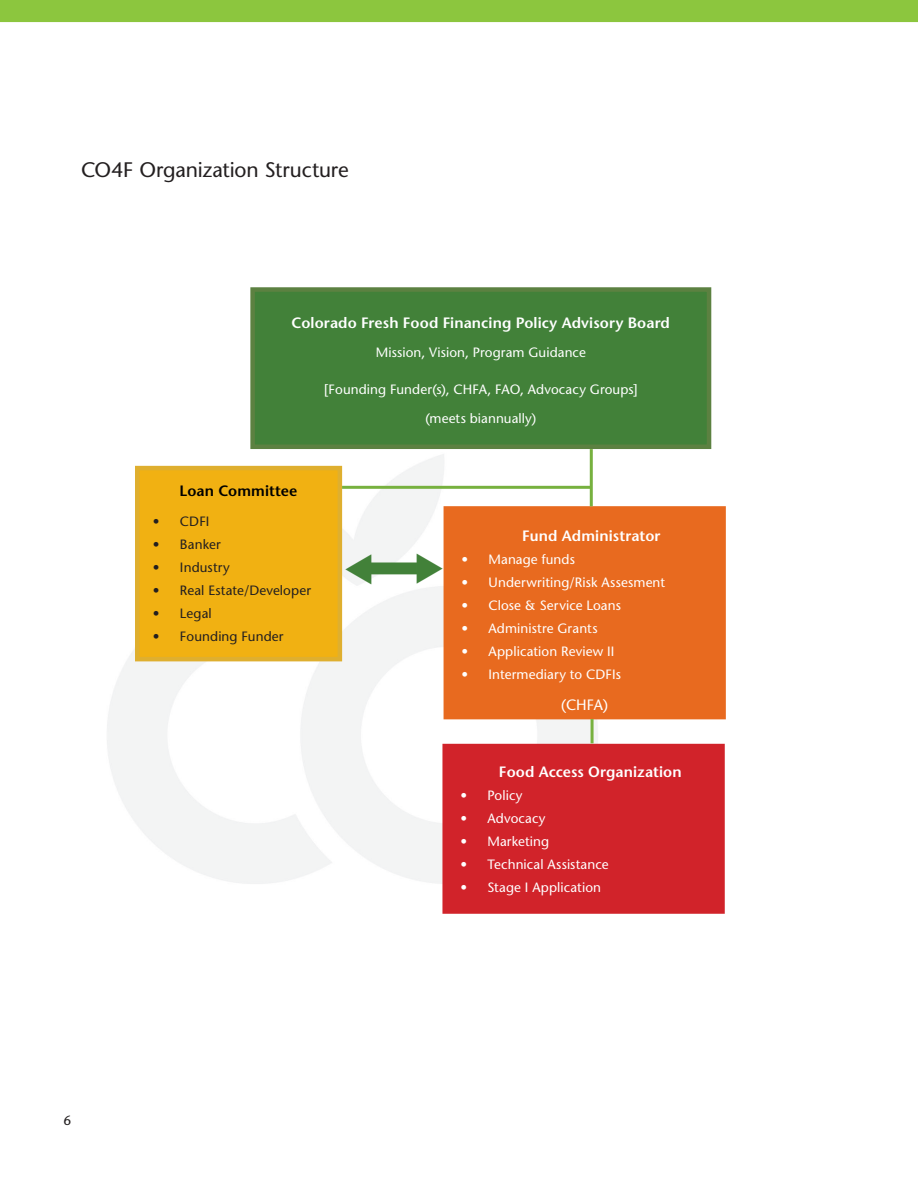
<style>
.page{position:relative;width:918px;height:1188px;background:#fff}
.page>*{position:absolute;margin:0;border:0;box-sizing:border-box;transform-origin:0 0}
.head_CO_fund_new{font:500 21px "Stone Sans Std";letter-spacing:-.01em;color:#231f20}
.bullet_01_less{font:600 15px "Stone Sans Std";letter-spacing:.005em;color:#fff}
.t1{font:600 15px "Stone Sans Std";letter-spacing:.01em;color:#000}
.t2{font:500 15px "Stone Sans Std";color:#fff}
.t3{font:500 13.5px "Stone Sans Std";letter-spacing:.005em;color:#fff}
.pagenum{font:500 13.5px "Stone Sans Std";letter-spacing:.01em;color:#231f20}
</style>
<div class="page">
<img style="left:0;top:0;width:918px;height:884px">
<div style="left:68px;top:69px;width:782px;height:171px;background:#fff"></div>
<div style="left:253px;top:290px;width:456px;height:157px;background:#428139"></div>
<div style="left:250px;top:287px;width:461px;height:162px;border:4px solid #5c8141"></div>
<div style="left:137px;top:468px;width:203px;height:191px;background:#f1b112"></div>
<div style="left:135px;top:466px;width:207px;height:195px;border:4px solid #dfaf2f"></div>
<div style="left:446px;top:508px;width:278px;height:209px;background:#e86a1f"></div>
<div style="left:444px;top:506px;width:282px;height:213px;border:4px solid #e86a1f"></div>
<div style="left:445px;top:746px;width:278px;height:166px;background:#d1232a"></div>
<div style="left:442px;top:744px;width:283px;height:170px;border:4px solid #d1232a"></div>
<hr style="left:590px;top:449px;width:3px;height:57px;background:#77b13f">
<hr style="left:342px;top:486px;width:249px;height:3px;background:#77b13f">
<hr style="left:591px;top:719px;width:3px;height:24px;background:#77b13f">
<div style="left:371px;top:562px;width:47px;height:12px;background:#428139;border:2px solid #428139"></div>
<svg style="left:417px;top:553px;width:26px;height:30px"></svg>
<svg style="left:345px;top:555px;width:26px;height:30px"></svg>
<p class="head_CO_fund_new" style="left:81px;top:158px;width:269px">CO4F Organization Structure</p>
<p class="bullet_01_less" style="left:292px;top:313px;width:380px">Colorado Fresh Food Financing Policy Advisory Board</p>
<p class="t3" style="left:376px;top:345px;width:212px">Mission, Vision, Program Guidance</p>
<p class="t3" style="left:324px;top:381px;width:315px">[Founding Funder(s), CHFA, FAO, Advocacy Groups]</p>
<p class="t3" style="left:425px;top:411px;width:112px">(meets biannually)</p>
<p class="t1" style="left:180px;top:482px;width:119px">Loan Committee</p>
<p class="pagenum" style="left:153px;top:513px;width:58px">• CDFI</p>
<p class="pagenum" style="left:153px;top:536px;width:69px">• Banker</p>
<p class="pagenum" style="left:153px;top:559px;width:78px">• Industry</p>
<p class="pagenum" style="left:153px;top:582px;width:160px">• Real Estate/Developer</p>
<p class="pagenum" style="left:153px;top:605px;width:60px">• Legal</p>
<p class="pagenum" style="left:153px;top:628px;width:132px">• Founding Funder</p>
<p class="bullet_01_less" style="left:522px;top:527px;width:140px">Fund Administrator</p>
<p class="t3" style="left:462px;top:551px;width:115px">• Manage funds</p>
<p class="t3" style="left:462px;top:574px;width:205px">• Underwriting/Risk Assesment</p>
<p class="t3" style="left:462px;top:597px;width:161px">• Close &amp; Service Loans</p>
<p class="t3" style="left:462px;top:620px;width:138px">• Administre Grants</p>
<p class="t3" style="left:462px;top:643px;width:154px">• Application Review II</p>
<p class="t3" style="left:462px;top:666px;width:161px">• Intermediary to CDFIs</p>
<p class="t2" style="left:561px;top:696px;width:48px">(CHFA)</p>
<p class="bullet_01_less" style="left:499px;top:763px;width:184px">Food Access Organization</p>
<p class="t3" style="left:460px;top:788px;width:64px">• Policy</p>
<p class="t3" style="left:460px;top:810px;width:87px">• Advocacy</p>
<p class="t3" style="left:460px;top:833px;width:90px">• Marketing</p>
<p class="t3" style="left:460px;top:856px;width:150px">• Technical Assistance</p>
<p class="t3" style="left:460px;top:879px;width:142px">• Stage I Application</p>
<p class="pagenum" style="left:64px;top:1113px;width:9px">6</p>
</div>
